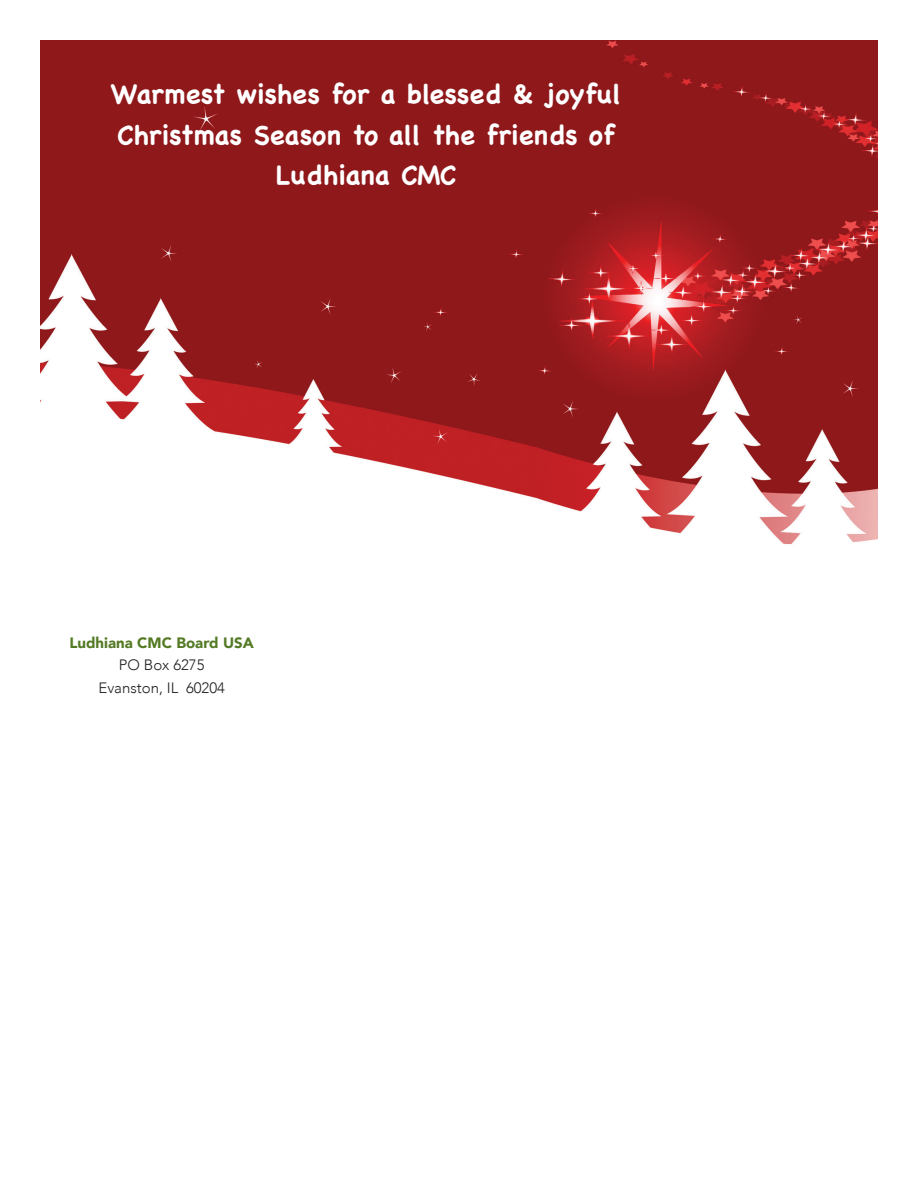
<style>
.page{position:relative;width:918px;height:1188px;background:#fff}
.page>*{position:absolute;margin:0;border:0;box-sizing:border-box;transform-origin:0 0}
.t1{font:700 27px/40.5px "Chalkboard";color:#fff;text-align:center}
.t2{font:300 15px/22.5px "Avenir";color:#231f20;text-align:center}
.t3{font:900 15px "Avenir";color:#547a24}
</style>
<div class="page">
<img style="left:40px;top:40px;width:838px;height:505px">
<p class="t1" style="left:111px;top:74px;width:512px">Warmest wishes for a blessed &amp; joyful<br>Christmas Season to all the friends of<br>Ludhiana CMC</p>
<p class="t3" style="left:70px;top:630px;width:186px">Ludhiana CMC Board USA</p>
<p class="t2" style="left:98px;top:654px;width:128px">PO Box 6275<br>Evanston, IL 60204</p>
</div>
